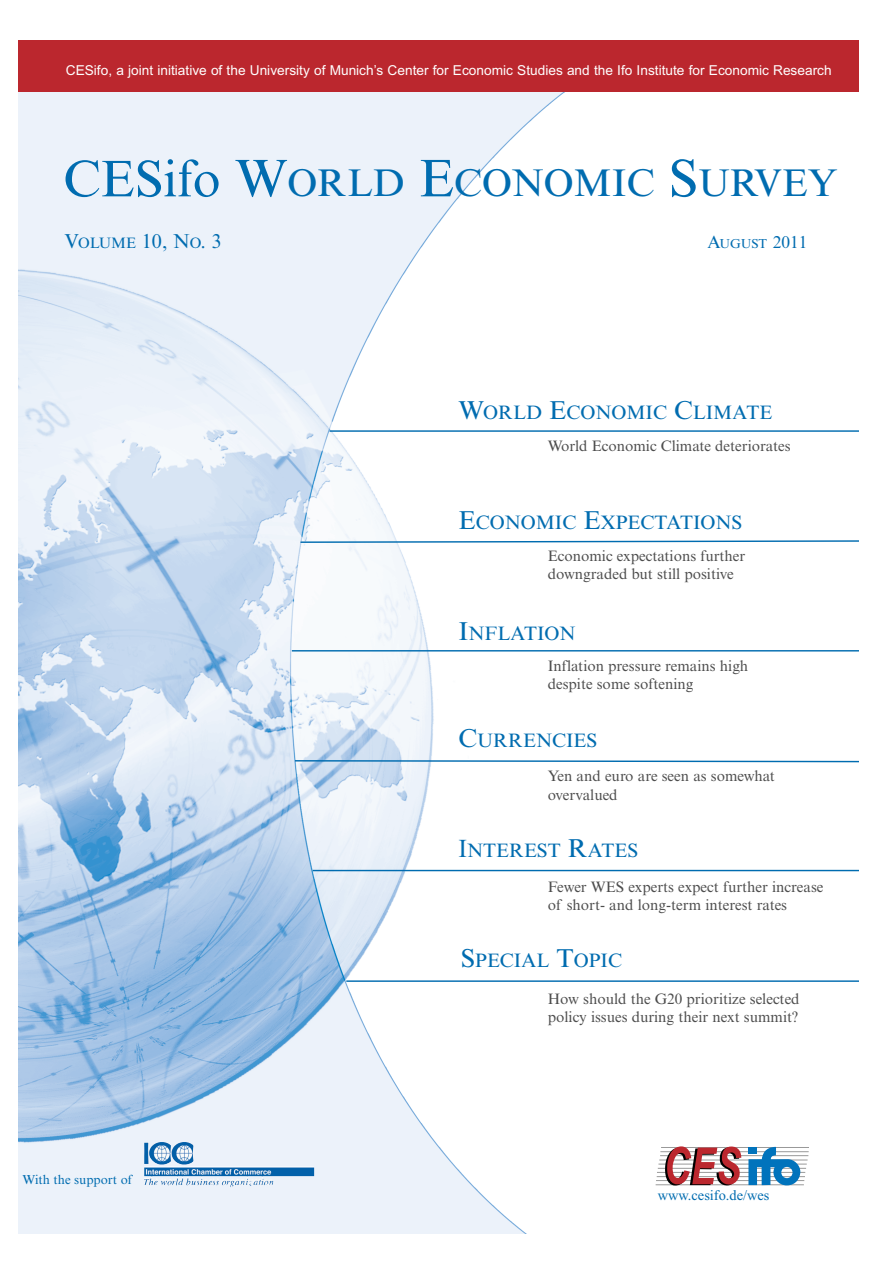
<style>
.page{position:relative;width:893px;height:1263px;background:#fff}
.page>*{position:absolute;margin:0;border:0;box-sizing:border-box;transform-origin:0 0}
.t1{font:38.7px "Times New Roman MT Std";color:#006cb0}
.t2{font:20.1px "Times New Roman MT Std";color:#006cb0}
.t3{font:19.5px "Times New Roman MT Std";color:#006cb0}
.t4{font:17.25px "Times New Roman MT Std";color:#006cb0}
.t5{font:15.15px/18.1px "Times New Roman MT Std";color:#4d4d4d}
.t6{font:14.4px "Times New Roman PSMT+T42";color:#006cb0}
.t7{font:13.65px "Arial MT+T42";color:#fff}
.t8{font:12.9px "Times New Roman MT Std";color:#006cb0}
.s1{font-size:51.6px}
.s2{font-size:52.95px}
.s3{font-size:15.15px}
.s4{font-size:12.9px}
.s5{font-size:25.95px}
.s6{font-family:"Times New Roman PSMT+T42";font-size:25.95px}
</style>
<div class="page">
<img style="left:19px;top:92px;width:571px;height:1141px">
<div style="left:19px;top:41px;width:840px;height:51px;background:#bb272e"></div>
<hr style="left:329px;top:430px;width:530px;height:2px;background:#006cb0">
<svg style="left:299px;top:540px;width:560px;height:4px"></svg>
<hr style="left:292px;top:650px;width:567px;height:2px;background:#006cb0">
<svg style="left:293px;top:759px;width:566px;height:4px"></svg>
<hr style="left:313px;top:870px;width:546px;height:1px;background:#006cb0">
<img style="left:144px;top:1142px;width:170px;height:46px">
<hr style="left:346px;top:980px;width:513px;height:2px;background:#006cb0">
<hr style="left:660px;top:1151px;width:149px;height:1px;background:#999">
<hr style="left:661px;top:1147px;width:148px;height:1px;background:#999">
<hr style="left:660px;top:1155px;width:148px;height:1px;background:#999">
<hr style="left:659px;top:1160px;width:148px;height:1px;background:#999">
<hr style="left:658px;top:1164px;width:149px;height:1px;background:#999">
<hr style="left:658px;top:1168px;width:148px;height:1px;background:#999">
<hr style="left:657px;top:1172px;width:148px;height:1px;background:#999">
<hr style="left:657px;top:1176px;width:148px;height:1px;background:#999">
<hr style="left:656px;top:1180px;width:148px;height:1px;background:#999">
<hr style="left:656px;top:1185px;width:148px;height:1px;background:#999">
<svg style="left:664px;top:1146px;width:77px;height:40px"></svg>
<svg style="left:748px;top:1147px;width:52px;height:39px"></svg>
<div style="left:749px;top:1148px;width:8px;height:6px;background:#0073bc"></div>
<p class="t7" style="left:66px;top:62px;width:767px">CESifo, a joint initiative of the University of Munich’s Center for Economic Studies and the Ifo Institute for Economic Research</p>
<h1 class="t1" style="left:63px;top:168px;width:776px"><span class="s1">CESifo</span> <span class="s2">W</span>ORLD <span class="s2">E</span>CONOMIC <span class="s2">S</span>URVEY</h1>
<h2 class="t2" style="left:64px;top:233px;width:159px">V<span class="s3">OLUME</span> 10, N<span class="s3">O</span>. 3</h2>
<p class="t4" style="left:707px;top:236px;width:102px">A<span class="s4">UGUST</span> 2011</p>
<p class="t3" style="left:458px;top:405px;width:315px"><span class="s5">W</span>ORLD <span class="s5">E</span>CONOMIC <span class="s5">C</span>LIMATE</p>
<p class="t5" style="left:548px;top:438px;width:244px">World Economic Climate deteriorates</p>
<p class="t3" style="left:458px;top:515px;width:285px"><span class="s5">E</span>CONOMIC <span class="s5">E</span>XPECTATIONS</p>
<p class="t5" style="left:548px;top:548px;width:199px">Economic expectations further downgraded but still positive</p>
<p class="t3" style="left:458px;top:625px;width:119px"><span class="s5">I</span>NFLATION</p>
<p class="t5" style="left:548px;top:658px;width:202px">Inflation pressure remains high despite some softening</p>
<p class="t3" style="left:458px;top:732px;width:140px"><span class="s5">C</span>URRENCIES</p>
<p class="t5" style="left:548px;top:768px;width:229px">Yen and euro are seen as somewhat overvalued</p>
<p class="t3" style="left:458px;top:843px;width:181px"><span class="s6">I</span>NTEREST <span class="s5">R</span>ATES</p>
<p class="t5" style="left:548px;top:878px;width:277px">Fewer WES experts expect further increase of short- and long-term interest rates</p>
<p class="t8" style="left:23px;top:1175px;width:111px">With the support of</p>
<p class="t3" style="left:461px;top:953px;width:163px"><span class="s5">S</span>PECIAL <span class="s5">T</span>OPIC</p>
<p class="t5" style="left:548px;top:991px;width:253px">How should the G20 prioritize selected policy issues during their next summit?</p>
<p class="t6" style="left:658px;top:1186px;width:113px">www.cesifo.de/wes</p>
</div>
